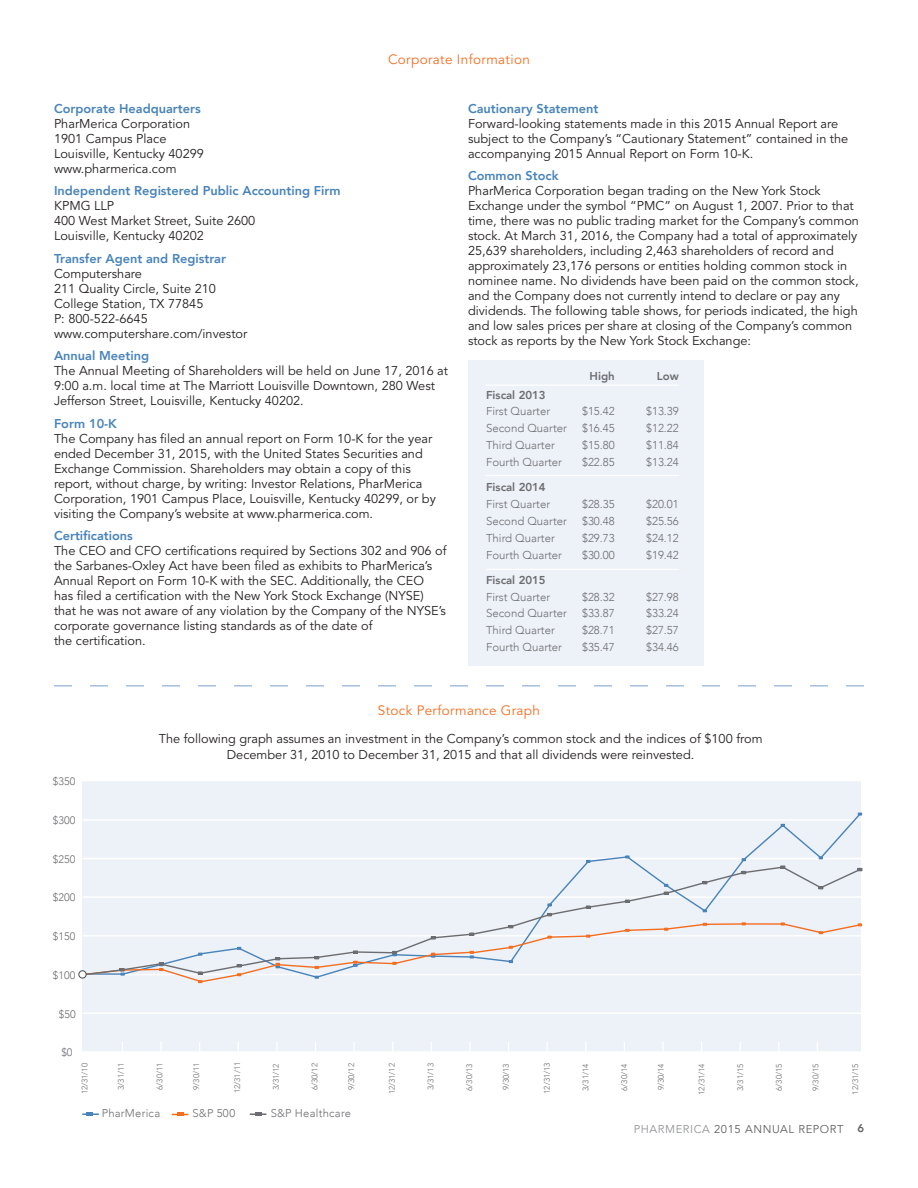
<style>
.page{position:relative;width:918px;height:1188px;background:#fff}
.page>*{position:absolute;margin:0;border:0;box-sizing:border-box;transform-origin:0 0}
.t1{font:13.5px "Avenir";letter-spacing:.025em;color:#f36e21}
.body{font:12.75px/15px "Avenir";color:#231f20}
.t2{font:300 11.4px/16.8px "Avenir";color:#6c6d70}
.t3{font:800 11.4px "Avenir";color:#6c6d70}
.t4{font:300 11.25px "Avenir";letter-spacing:.02em;color:#6c6d70}
.t5{font:11.25px "Avenir";letter-spacing:.05em;color:#616164}
.t6{font:300 10.8px "Avenir";color:#6c6d70}
.t7{font:300 8.1px "Avenir";color:#6c6d70}
.s1{font-weight:800;color:#4883ba}
.s2{font-weight:800}
.s3{color:#939598}
</style>
<div class="page">
<div style="left:83px;top:781px;width:778px;height:270px;background:#edf2f8"></div>
<hr style="left:83px;top:1013px;width:779px;height:1px;background:#fff">
<svg style="left:662px;top:1042px;width:2px;height:9px"></svg>
<svg style="left:82px;top:812px;width:780px;height:43px"></svg>
<svg style="left:858px;top:813px;width:4px;height:3px"></svg>
<svg style="left:781px;top:824px;width:4px;height:3px"></svg>
<svg style="left:82px;top:855px;width:780px;height:128px"></svg>
<svg style="left:79px;top:971px;width:7px;height:7px"></svg>
<div style="left:78px;top:970px;width:9px;height:9px;border:1px solid #55565a;border-radius:50%"></div>
<div style="left:468px;top:360px;width:235px;height:306px;background:#edf2f8"></div>
<hr style="left:486px;top:385px;width:193px;height:1px;background:#fff">
<hr style="left:486px;top:475px;width:193px;height:1px;background:#fff">
<hr style="left:486px;top:569px;width:193px;height:1px;background:#fff">
<svg style="left:54px;top:686px;width:810px;height:1px"></svg>
<svg style="left:82px;top:1112px;width:17px;height:4px"></svg>
<svg style="left:172px;top:1113px;width:16px;height:3px"></svg>
<svg style="left:250px;top:1112px;width:16px;height:4px"></svg>
<p class="t1" style="left:388px;top:52px;width:143px">Corporate Information</p>
<p class="body" style="left:54px;top:101px;width:151px"><span class="s1">Corporate Headquarters<br></span>PharMerica Corporation<br>1901 Campus Place<br>Louisville, Kentucky 40299 www.pharmerica.com</p>
<p class="body" style="left:54px;top:184px;width:288px"><span class="s1">Independent Registered Public Accounting Firm<br></span>KPMG LLP<br>400 West Market Street, Suite 2600<br>Louisville, Kentucky 40202</p>
<p class="body" style="left:54px;top:251px;width:195px"><span class="s1">Transfer Agent and Registrar<br></span>Computershare<br>211 Quality Circle, Suite 210<br>College Station, TX 77845<br>P: 800-522-6645 www.computershare.com/investor</p>
<p class="body" style="left:54px;top:349px;width:396px"><span class="s1">Annual Meeting<br></span>The Annual Meeting of Shareholders will be held on June 17, 2016 at 9:00 a.m. local time at The Marriott Louisville Downtown, 280 West Jefferson Street, Louisville, Kentucky 40202.</p>
<p class="body" style="left:54px;top:416px;width:383px"><span class="s1">Form 10-K<br></span>The Company has filed an annual report on Form 10-K for the year ended December 31, 2015, with the United States Securities and Exchange Commission. Shareholders may obtain a copy of this report, without charge, by writing: Investor Relations, PharMerica Corporation, 1901 Campus Place, Louisville, Kentucky 40299, or by visiting the Company’s website at www.pharmerica.com.</p>
<p class="body" style="left:54px;top:529px;width:394px"><span class="s1">Certifications<br></span>The CEO and CFO certifications required by Sections 302 and 906 of the Sarbanes-Oxley Act have been filed as exhibits to PharMerica’s Annual Report on Form 10-K with the SEC. Additionally, the CEO<br>has filed a certification with the New York Stock Exchange (NYSE) that he was not aware of any violation by the Company of the NYSE’s corporate governance listing standards as of the date of<br>the certification.</p>
<p class="body" style="left:468px;top:101px;width:382px"><span class="s1">Cautionary Statement<br></span>Forward-looking statements made in this 2015 Annual Report are subject to the Company’s “Cautionary Statement” contained in the accompanying 2015 Annual Report on Form 10-K.</p>
<p class="body" style="left:468px;top:169px;width:393px"><span class="s1">Common Stock<br></span>PharMerica Corporation began trading on the New York Stock Exchange under the symbol “PMC” on August 1, 2007. Prior to that time, there was no public trading market for the Company’s common stock. At March 31, 2016, the Company had a total of approximately 25,639 shareholders, including 2,463 shareholders of record and approximately 23,176 persons or entities holding common stock in nominee name. No dividends have been paid on the common stock, and the Company does not currently intend to declare or pay any dividends. The following table shows, for periods indicated, the high and low sales prices per share at closing of the Company’s common stock as reports by the New York Stock Exchange:</p>
<p class="t3" style="left:590px;top:367px;width:27px">High</p>
<p class="t3" style="left:657px;top:367px;width:24px">Low</p>
<p class="t2" style="left:486px;top:386px;width:66px"><span class="s2">Fiscal 2013<br></span>First Quarter</p>
<p class="t2" style="left:582px;top:403px;width:34px">$15.42</p>
<p class="t2" style="left:646px;top:403px;width:34px">$13.39</p>
<p class="t2" style="left:486px;top:420px;width:82px">Second Quarter</p>
<p class="t2" style="left:582px;top:420px;width:34px">$16.45</p>
<p class="t2" style="left:646px;top:420px;width:34px">$12.22</p>
<p class="t2" style="left:486px;top:437px;width:70px">Third Quarter</p>
<p class="t2" style="left:582px;top:437px;width:34px">$15.80</p>
<p class="t2" style="left:646px;top:437px;width:34px">$11.84</p>
<p class="t2" style="left:486px;top:454px;width:78px">Fourth Quarter</p>
<p class="t2" style="left:582px;top:454px;width:34px">$22.85</p>
<p class="t2" style="left:646px;top:454px;width:34px">$13.24</p>
<p class="t2" style="left:486px;top:479px;width:66px"><span class="s2">Fiscal 2014<br></span>First Quarter</p>
<p class="t2" style="left:582px;top:496px;width:34px">$28.35</p>
<p class="t2" style="left:646px;top:496px;width:34px">$20.01</p>
<p class="t2" style="left:486px;top:513px;width:82px">Second Quarter</p>
<p class="t2" style="left:582px;top:513px;width:34px">$30.48</p>
<p class="t2" style="left:646px;top:513px;width:34px">$25.56</p>
<p class="t2" style="left:486px;top:529px;width:70px">Third Quarter</p>
<p class="t2" style="left:582px;top:529px;width:34px">$29.73</p>
<p class="t2" style="left:646px;top:529px;width:34px">$24.12</p>
<p class="t2" style="left:486px;top:546px;width:78px">Fourth Quarter</p>
<p class="t2" style="left:582px;top:546px;width:34px">$30.00</p>
<p class="t2" style="left:646px;top:546px;width:34px">$19.42</p>
<p class="t2" style="left:486px;top:572px;width:66px"><span class="s2">Fiscal 2015<br></span>First Quarter</p>
<p class="t2" style="left:582px;top:588px;width:34px">$28.32</p>
<p class="t2" style="left:646px;top:588px;width:34px">$27.98</p>
<p class="t2" style="left:486px;top:605px;width:82px">Second Quarter</p>
<p class="t2" style="left:582px;top:605px;width:34px">$33.87</p>
<p class="t2" style="left:646px;top:605px;width:34px">$33.24</p>
<p class="t2" style="left:486px;top:622px;width:70px">Third Quarter</p>
<p class="t2" style="left:582px;top:622px;width:34px">$28.71</p>
<p class="t2" style="left:646px;top:622px;width:34px">$27.57</p>
<p class="t2" style="left:486px;top:639px;width:78px">Fourth Quarter</p>
<p class="t2" style="left:582px;top:639px;width:34px">$35.47</p>
<p class="t2" style="left:646px;top:639px;width:34px">$34.46</p>
<p class="t6" style="left:53px;top:775px;width:24px">$350</p>
<p class="t6" style="left:53px;top:814px;width:24px">$300</p>
<p class="t6" style="left:53px;top:853px;width:24px">$250</p>
<p class="t6" style="left:53px;top:891px;width:24px">$200</p>
<p class="t6" style="left:53px;top:930px;width:24px">$150</p>
<p class="t6" style="left:53px;top:969px;width:24px">$100</p>
<p class="t6" style="left:59px;top:1007px;width:18px">$50</p>
<p class="t6" style="left:61px;top:1046px;width:13px">$0</p>
<p class="t7" style="left:80px;top:1094px;width:33px;rotate:-90deg">12/31/10</p>
<p class="t1" style="left:378px;top:703px;width:164px">Stock Performance Graph</p>
<p class="body" style="left:159px;top:732px;width:605px;text-align:center">The following graph assumes an investment in the Company’s common stock and the indices of $100 from<br>December 31, 2010 to December 31, 2015 and that all dividends were reinvested.</p>
<p class="t7" style="left:116px;top:1090px;width:29px;rotate:-90deg">3/31/11</p>
<p class="t7" style="left:155px;top:1090px;width:29px;rotate:-90deg">6/30/11</p>
<p class="t7" style="left:192px;top:1090px;width:29px;rotate:-90deg">9/30/11</p>
<p class="t7" style="left:232px;top:1093px;width:33px;rotate:-90deg">12/31/11</p>
<p class="t7" style="left:271px;top:1090px;width:29px;rotate:-90deg">3/31/12</p>
<p class="t7" style="left:310px;top:1090px;width:29px;rotate:-90deg">6/30/12</p>
<p class="t7" style="left:347px;top:1090px;width:29px;rotate:-90deg">9/30/12</p>
<p class="t7" style="left:387px;top:1094px;width:33px;rotate:-90deg">12/31/12</p>
<p class="t7" style="left:426px;top:1090px;width:29px;rotate:-90deg">3/31/13</p>
<p class="t7" style="left:465px;top:1091px;width:29px;rotate:-90deg">6/30/13</p>
<p class="t7" style="left:501px;top:1090px;width:29px;rotate:-90deg">9/30/13</p>
<p class="t7" style="left:542px;top:1094px;width:33px;rotate:-90deg">12/31/13</p>
<p class="t7" style="left:581px;top:1091px;width:29px;rotate:-90deg">3/31/14</p>
<p class="t7" style="left:620px;top:1091px;width:29px;rotate:-90deg">6/30/14</p>
<p class="t7" style="left:656px;top:1090px;width:29px;rotate:-90deg">9/30/14</p>
<p class="t7" style="left:697px;top:1095px;width:33px;rotate:-90deg">12/31/14</p>
<p class="t7" style="left:736px;top:1091px;width:29px;rotate:-90deg">3/31/15</p>
<p class="t7" style="left:774px;top:1091px;width:29px;rotate:-90deg">6/30/15</p>
<p class="t7" style="left:811px;top:1091px;width:29px;rotate:-90deg">9/30/15</p>
<p class="t7" style="left:851px;top:1095px;width:33px;rotate:-90deg">12/31/15</p>
<p class="t4" style="left:102px;top:1107px;width:60px">PharMerica</p>
<p class="t4" style="left:192px;top:1107px;width:44px">S&amp;P 500</p>
<p class="t4" style="left:271px;top:1107px;width:82px">S&amp;P Healthcare</p>
<p class="t5" style="left:634px;top:1122px;width:232px"><span class="s3">PHARMERICA</span> 2015 ANNUAL REPORT <span class="s2">6</span></p>
</div>
